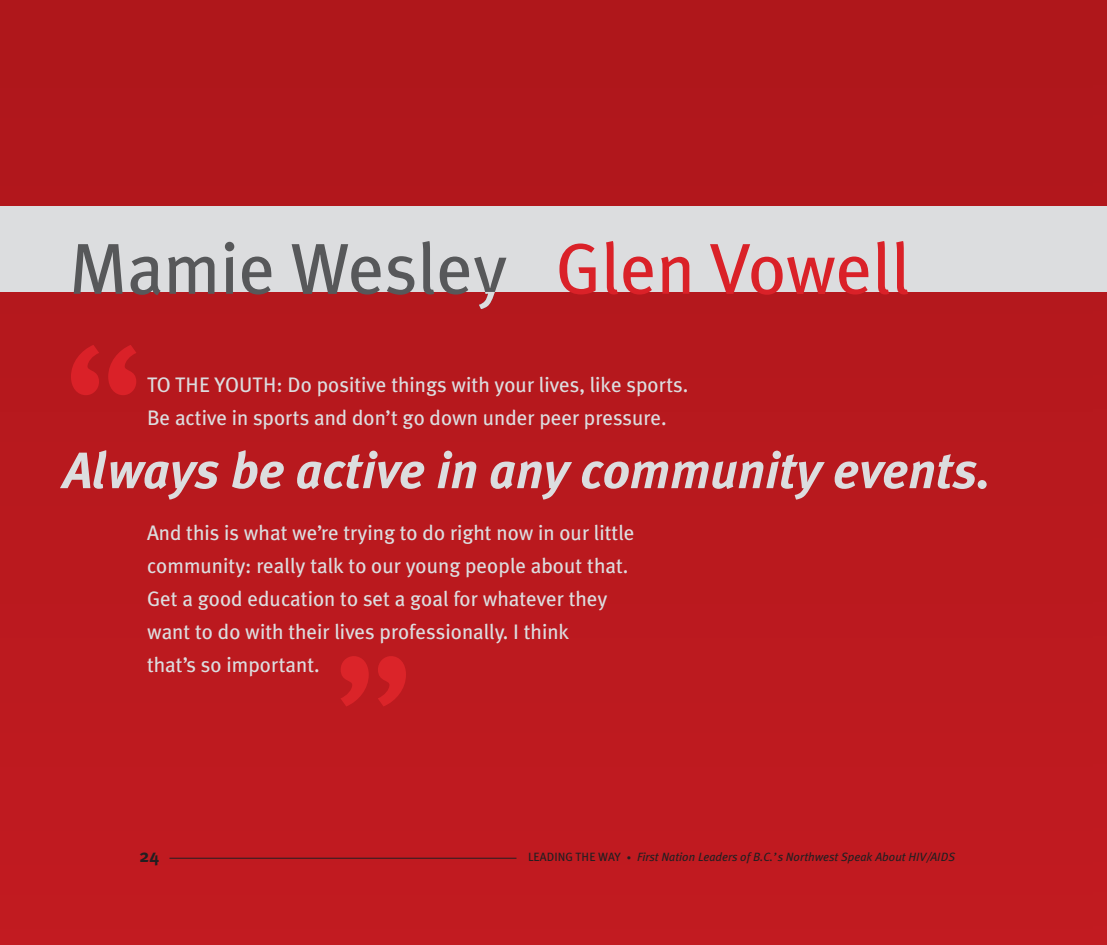
<style>
.page{position:relative;width:1107px;height:945px;background:#fff}
.page>*{position:absolute;margin:0;border:0;box-sizing:border-box;transform-origin:0 0}
.t1{font:180px "Meta Plus";color:#da2128}
.t2{font:180px "Meta Plus";color:#db2429}
.t3{font:72px "Meta Plus";color:#57585a}
.t4{font:italic 700 51px "Meta Plus";color:#dcdddf}
.t5{font:21px/33px "Meta Plus";color:#dcdddf}
.t6{font:700 18px "Meta Plus";color:#231f20}
.t7{font:italic 12px "Meta Plus";color:#231f20}
.s1{color:#da2128}
.s2{font-style:normal}
.s3{font-style:normal;font-size:9px}
</style>
<div class="page">
<div style="left:0;top:0;width:1094px;height:945px;background:#b9191e"></div>
<hr style="left:169px;top:858px;width:347px;height:1px;background:#231f20">
<div style="left:1094px;top:0;width:13px;height:945px;background:#b9191e"></div>
<div style="left:0;top:206px;width:1107px;height:86px;background:#dcdddf"></div>
<svg style="left:479px;top:292px;width:16px;height:17px"></svg>
<h2 class="t3" style="left:69px;top:227px;width:843px">Mamie Wesley <span class="s1">Glen Vowell</span></h2>
<h1 class="t1" style="left:62px;top:306px;width:85px">“</h1>
<p class="t5" style="left:147px;top:368px;width:543px;text-indent:68px">youth : Do positive things with your lives, like sports.<br>Be active in sports and don’t go down under peer pressure.</p>
<p class="t5" style="left:147px;top:368px;width:41px">To the</p>
<h3 class="t4" style="left:63px;top:441px;width:929px">Always be active in any community events.</h3>
<p class="t5" style="left:147px;top:516px;width:489px">And this is what we’re trying to do right now in our little community: really talk to our young people about that.<br>Get a good education to set a goal for whatever they want to do with their lives professionally. I think<br>that’s so important.</p>
<h1 class="t2" style="left:332px;top:616px;width:85px">”</h1>
<p class="t6" style="left:140px;top:846px;width:21px">24</p>
<p class="t7" style="left:528px;top:850px;width:428px"><span class="s2">LEADin g THE WAY</span> <span class="s3">•</span> First Nation Leaders of B.C.’s Northwest Speak About HIV/AIDS</p>
</div>
